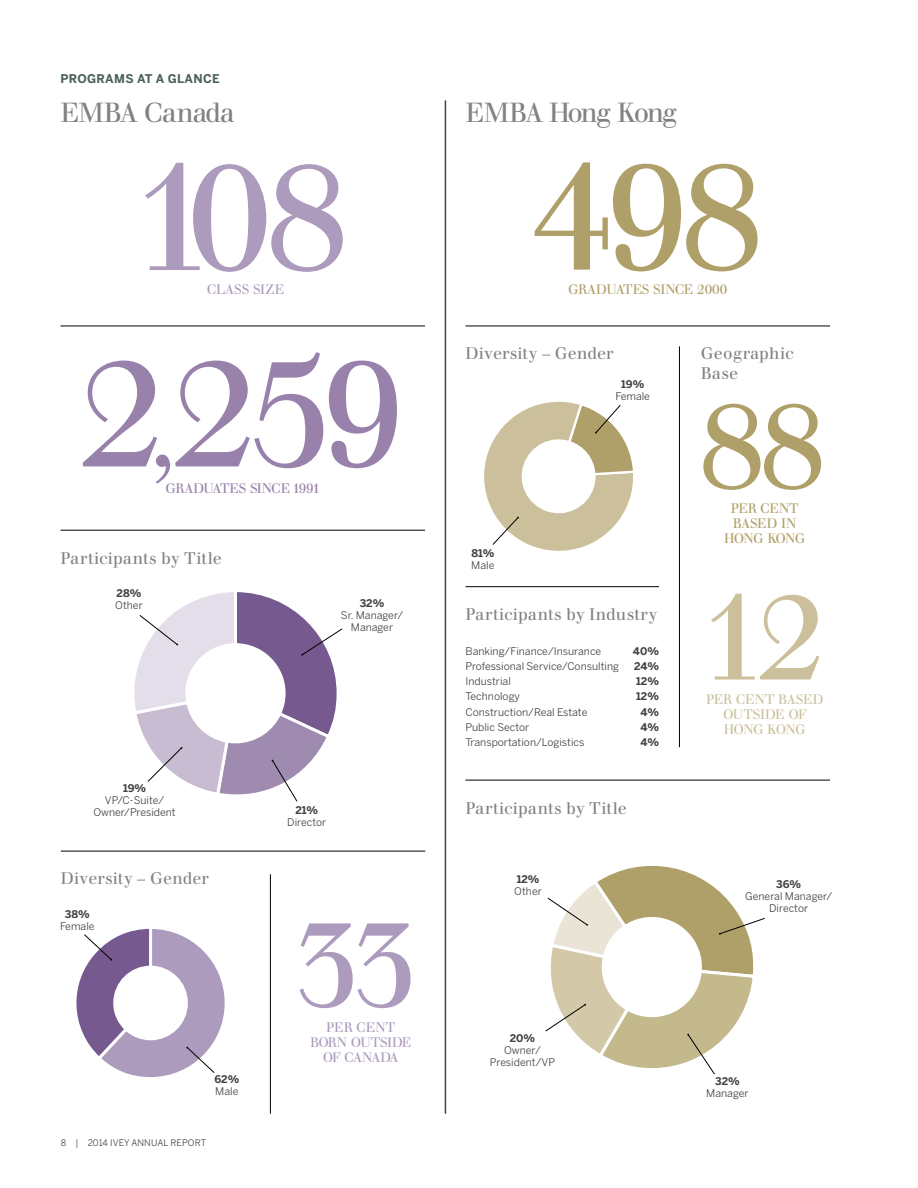
<style>
.page{position:relative;width:918px;height:1188px;background:#fff}
.page>*{position:absolute;margin:0;border:0;box-sizing:border-box;transform-origin:0 0}
.t1{font:150px "Walbaum";color:#9882ab}
.t2{font:150px "Walbaum";color:#afa069}
.t3{font:150px "Walbaum";color:#ac9bbc}
.t4{font:120px "Walbaum";color:#afa069}
.t5{font:120px "Walbaum";color:#cbc09b}
.t6{font:120px "Walbaum";color:#ac9bbc}
.t7{font:27px "Walbaum";letter-spacing:-.07em;color:#808285}
.t8{font:16.5px/19.5px "Walbaum";letter-spacing:.005em;color:#808285}
.t9{font:13.5px/15px "Walbaum";letter-spacing:-.03em;color:#afa069;text-align:center}
.t10{font:13.5px/15px "Walbaum";color:#ac9bbc;text-align:center}
.t11{font:13.5px/15px "Walbaum";letter-spacing:-.025em;color:#cbc09b;text-align:center}
.t12{font:13.5px "Walbaum";letter-spacing:-.04em;color:#9882ab}
.t13{font:700 12px "Benton Sans";letter-spacing:.025em;color:#4a605c}
.t14{font:10.5px/12px "Benton Sans";color:#414042;text-align:center}
.t15{font:700 10.5px "Benton Sans";color:#414042}
.t16{font:9px "Benton Sans";letter-spacing:.01em;color:#414042}
.s1{font-size:90px}
</style>
<div class="page">
<hr style="left:445px;top:100px;width:1px;height:1014px;background:#414042">
<hr style="left:61px;top:530px;width:364px;height:1px;background:#000">
<hr style="left:61px;top:326px;width:364px;height:1px;background:#000">
<hr style="left:466px;top:326px;width:364px;height:1px;background:#000">
<hr style="left:466px;top:586px;width:193px;height:1px;background:#000">
<hr style="left:466px;top:780px;width:364px;height:1px;background:#000">
<svg style="left:134px;top:592px;width:209px;height:210px"></svg>
<hr style="left:679px;top:346px;width:1px;height:401px;background:#000">
<svg style="left:484px;top:401px;width:150px;height:150px"></svg>
<svg style="left:545px;top:866px;width:220px;height:209px"></svg>
<hr style="left:61px;top:851px;width:364px;height:1px;background:#000">
<svg style="left:76px;top:928px;width:149px;height:149px"></svg>
<hr style="left:270px;top:874px;width:1px;height:240px;background:#000">
<p class="t13" style="left:61px;top:71px;width:161px">PROGRAMS AT A GLANCE</p>
<h3 class="t7" style="left:61px;top:96px;width:176px">EMBA Canada</h3>
<h1 class="t3" style="left:131px;top:127px;width:220px">108</h1>
<p class="t10" style="left:207px;top:282px;width:79px">CLASS SIZE</p>
<h1 class="t1" style="left:81px;top:324px;width:325px">2<span class="s1">,</span>259</h1>
<p class="t12" style="left:166px;top:480px;width:156px">GRADUATES SINCE 1991</p>
<h3 class="t8" style="left:61px;top:548px;width:163px">Participants by Title</h3>
<p class="t15" style="left:117px;top:587px;width:26px">28%</p>
<p class="t14" style="left:115px;top:599px;width:29px">Other</p>
<p class="t15" style="left:360px;top:597px;width:26px">32%</p>
<p class="t14" style="left:341px;top:609px;width:64px">Sr. Manager/<br>Manager</p>
<p class="t15" style="left:123px;top:782px;width:25px">19%</p>
<p class="t14" style="left:94px;top:794px;width:84px">VP/C-Suite/<br>Owner/President</p>
<h3 class="t8" style="left:61px;top:869px;width:150px">Diversity – Gender</h3>
<p class="t15" style="left:65px;top:908px;width:26px">38%</p>
<p class="t14" style="left:60px;top:920px;width:36px">Female</p>
<p class="t15" style="left:214px;top:1073px;width:26px">62%</p>
<p class="t14" style="left:215px;top:1085px;width:25px">Male</p>
<p class="t16" style="left:61px;top:1138px;width:147px">8 | 2014 IVEY ANNUAL REPORT</p>
<p class="t15" style="left:295px;top:804px;width:24px">21%</p>
<p class="t14" style="left:287px;top:816px;width:41px">Director</p>
<h2 class="t6" style="left:294px;top:893px;width:126px">33</h2>
<p class="t10" style="left:310px;top:1019px;width:103px">PER CENT<br>BORN OUTSIDE<br>OF CANADA</p>
<h3 class="t7" style="left:466px;top:96px;width:213px">EMBA Hong Kong</h3>
<h1 class="t2" style="left:532px;top:127px;width:233px">498</h1>
<p class="t9" style="left:568px;top:282px;width:161px">GRADUATES SINCE 2000</p>
<h3 class="t8" style="left:466px;top:344px;width:150px">Diversity – Gender</h3>
<h3 class="t8" style="left:701px;top:344px;width:94px">Geographic<br>Base</h3>
<p class="t15" style="left:621px;top:378px;width:25px">19%</p>
<p class="t14" style="left:616px;top:390px;width:36px">Female</p>
<h2 class="t4" style="left:699px;top:374px;width:129px">88</h2>
<p class="t15" style="left:471px;top:546px;width:24px">81%</p>
<p class="t14" style="left:471px;top:559px;width:25px">Male</p>
<h3 class="t8" style="left:466px;top:604px;width:193px">Participants by Industry</h3>
<p class="t14" style="left:466px;top:645px;width:137px">Banking/Finance/Insurance</p>
<p class="t15" style="left:633px;top:645px;width:28px">40%</p>
<p class="t14" style="left:466px;top:660px;width:155px">Professional Service/Consulting</p>
<p class="t15" style="left:634px;top:660px;width:26px">24%</p>
<p class="t14" style="left:466px;top:675px;width:47px">Industrial</p>
<p class="t15" style="left:636px;top:675px;width:24px">12%</p>
<p class="t14" style="left:466px;top:690px;width:56px">Technology</p>
<p class="t15" style="left:636px;top:690px;width:24px">12%</p>
<p class="t14" style="left:466px;top:706px;width:123px">Construction/Real Estate</p>
<p class="t15" style="left:640px;top:705px;width:20px">4%</p>
<p class="t14" style="left:466px;top:721px;width:65px">Public Sector</p>
<p class="t15" style="left:640px;top:721px;width:20px">4%</p>
<p class="t14" style="left:466px;top:736px;width:120px">Transportation/Logistics</p>
<p class="t15" style="left:640px;top:736px;width:20px">4%</p>
<h3 class="t8" style="left:466px;top:799px;width:163px">Participants by Title</h3>
<p class="t15" style="left:517px;top:872px;width:24px">12%</p>
<p class="t14" style="left:514px;top:885px;width:29px">Other</p>
<p class="t9" style="left:724px;top:501px;width:83px">PER CENT<br>BASED IN<br>HONG KONG</p>
<h2 class="t5" style="left:700px;top:565px;width:127px">12</h2>
<p class="t11" style="left:706px;top:692px;width:119px">PER CENT BASED<br>OUTSIDE OF<br>HONG KONG</p>
<p class="t15" style="left:776px;top:878px;width:27px">36%</p>
<p class="t14" style="left:745px;top:890px;width:89px">General Manager/<br>Director</p>
<p class="t15" style="left:510px;top:1032px;width:27px">20%</p>
<p class="t14" style="left:490px;top:1044px;width:67px">Owner/<br>President/VP</p>
<p class="t15" style="left:715px;top:1075px;width:26px">32%</p>
<p class="t14" style="left:706px;top:1087px;width:44px">Manager</p>
</div>
